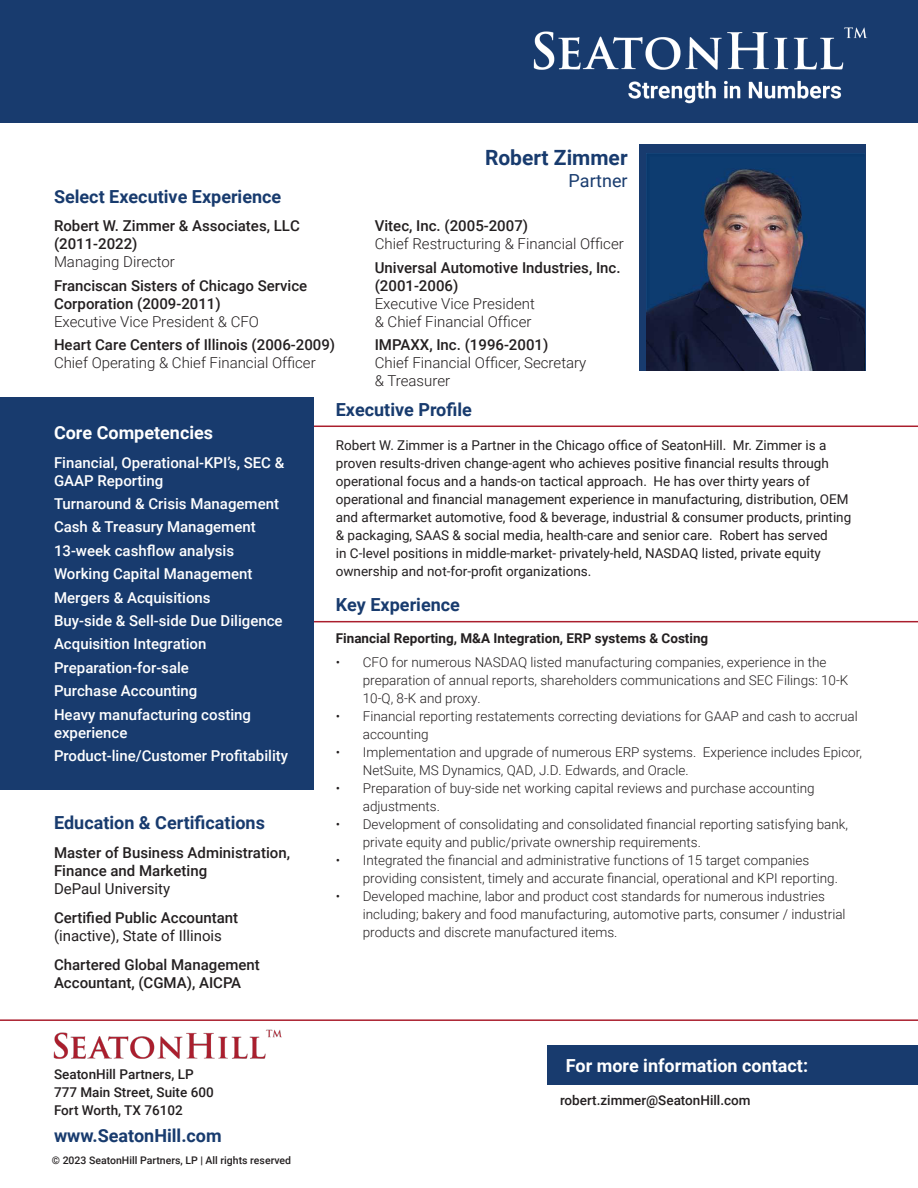
<style>
.page{position:relative;width:918px;height:1188px;background:#fff}
.page>*{position:absolute;margin:0;border:0;box-sizing:border-box;transform-origin:0 0}
.t1{font:700 21px "Roboto";color:#183b6e}
.t2{font:700 18px "Roboto";color:#183b6e}
.t3{font:700 18px "Roboto";color:#fff}
.t4{font:18px "Roboto";color:#183b6e}
.t5{font:500 15px/18px "Roboto";color:#231f20}
.t6{font:500 15px/18px "Roboto";color:#fff}
.t7{font:300 15px/18px "Roboto";color:#231f20}
.t8{font:15px/18px "Roboto";color:#231f20}
.t9{font:300 13.5px/18px "Roboto";color:#231f20}
.t10{font:13.5px/18px "Roboto";color:#231f20}
.t11{font:500 13.5px/18px "Roboto";color:#231f20}
.t12{font:700 13.5px "Roboto";color:#231f20}
.t13{font:500 10.5px "Roboto";color:#231f20}
.s1{font-weight:300}
.s2{font-weight:500}
.s3{font-weight:400}
</style>
<div class="page">
<div style="left:0;top:0;width:918px;height:123px;background:#183b6e"></div>
<div style="left:547px;top:1045px;width:371px;height:40px;background:#183b6e"></div>
<img style="left:533px;top:27px;width:335px;height:77px">
<img style="left:53px;top:1029px;width:229px;height:30px">
<hr style="left:0;top:1019px;width:918px;height:2px;background:#aa1e2d">
<div style="left:639px;top:144px;width:227px;height:226px;background:#183b6e"></div>
<img style="left:647px;top:154px;width:217px;height:216px">
<hr style="left:288px;top:426px;width:630px;height:1px;background:#aa1e2d">
<hr style="left:288px;top:621px;width:630px;height:1px;background:#aa1e2d">
<div style="left:0;top:398px;width:313px;height:392px;background:#183b6e"></div>
<p class="t2" style="left:54px;top:184px;width:229px">Select Executive Experience</p>
<p class="t5" style="left:54px;top:216px;width:247px">Robert W. Zimmer &amp; Associates, LLC (2011-2022)<br><span class="s1">Managing Director</span></p>
<p class="t5" style="left:54px;top:276px;width:255px">Franciscan Sisters of Chicago Service<br>Corporation (2009-2011)<br><span class="s1">Executive Vice President &amp; CFO</span></p>
<p class="t5" style="left:54px;top:335px;width:283px">Heart Care Centers of Illinois (2006-2009)<br><span class="s1">Chief Operating &amp; Chief Financial Officer</span></p>
<p class="t1" style="left:485px;top:143px;width:144px">Robert Zimmer</p>
<p class="t4" style="left:569px;top:168px;width:61px">Partner</p>
<p class="t7" style="left:375px;top:216px;width:251px"><span class="s2">Vitec, Inc. (2005-2007)<br></span>Chief Restructuring &amp; Financial Officer</p>
<p class="t5" style="left:375px;top:258px;width:247px">Universal Automotive Industries, Inc. (2001-2006)<br><span class="s1">Executive Vice President<br>&amp; Chief Financial Officer</span></p>
<p class="t7" style="left:375px;top:335px;width:213px"><span class="s2">IMPAXX, Inc. (1996-2001)<br></span>Chief Financial Officer, Secretary &amp; Treasurer</p>
<p class="t3" style="left:54px;top:420px;width:161px">Core Competencies</p>
<p class="t6" style="left:54px;top:453px;width:232px">Financial, Operational-KPI’s, SEC &amp;<br>GAAP Reporting</p>
<p class="t6" style="left:54px;top:494px;width:227px">Turnaround &amp; Crisis Management</p>
<p class="t6" style="left:54px;top:518px;width:203px">Cash &amp; Treasury Management</p>
<p class="t6" style="left:54px;top:541px;width:182px">13-week cashflow analysis</p>
<p class="t6" style="left:54px;top:564px;width:200px">Working Capital Management</p>
<p class="t6" style="left:54px;top:588px;width:158px">Mergers &amp; Acquisitions</p>
<p class="t6" style="left:54px;top:611px;width:230px">Buy-side &amp; Sell-side Due Diligence</p>
<p class="t6" style="left:54px;top:635px;width:154px">Acquisition Integration</p>
<p class="t6" style="left:54px;top:658px;width:137px">Preparation-for-sale</p>
<p class="t6" style="left:54px;top:681px;width:145px">Purchase Accounting</p>
<p class="t6" style="left:54px;top:705px;width:199px">Heavy manufacturing costing experience</p>
<p class="t6" style="left:54px;top:746px;width:236px">Product-line/Customer Profitability</p>
<p class="t2" style="left:54px;top:810px;width:212px">Education &amp; Certifications</p>
<p class="t5" style="left:54px;top:843px;width:238px">Master of Business Administration,<br>Finance and Marketing<br><span class="s3">DePaul University</span></p>
<p class="t8" style="left:54px;top:908px;width:186px"><span class="s2">Certified Public Accountant </span>(inactive), State of Illinois</p>
<p class="t5" style="left:54px;top:955px;width:207px">Chartered Global Management<br>Accountant, (CGMA), AICPA</p>
<p class="t11" style="left:54px;top:1065px;width:161px">SeatonHill Partners, LP<br>777 Main Street, Suite 600<br>Fort Worth, TX 76102</p>
<h2 class="t2" style="left:54px;top:1123px;width:169px">www.SeatonHill.com</h2>
<p class="t13" style="left:52px;top:1153px;width:241px">© 2023 SeatonHill Partners, LP | All rights reserved</p>
<p class="t2" style="left:336px;top:397px;width:138px">Executive Profile</p>
<p class="t10" style="left:336px;top:436px;width:517px">Robert W. Zimmer is a Partner in the Chicago office of SeatonHill. Mr. Zimmer is a proven results-driven change-agent who achieves positive financial results through operational focus and a hands-on tactical approach. He has over thirty years of operational and financial management experience in manufacturing, distribution, OEM and aftermarket automotive, food &amp; beverage, industrial &amp; consumer products, printing &amp; packaging, SAAS &amp; social media, health-care and senior care. Robert has served<br>in C-level positions in middle-market- privately-held, NASDAQ listed, private equity ownership and not-for-profit organizations.</p>
<p class="t2" style="left:336px;top:592px;width:126px">Key Experience</p>
<p class="t12" style="left:336px;top:628px;width:374px">Financial Reporting, M&amp;A Integration, ERP systems &amp; Costing</p>
<p class="t9" style="left:363px;top:653px;width:487px;text-indent:-27px">• CFO for numerous NASDAQ listed manufacturing companies, experience in the preparation of annual reports, shareholders communications and SEC Filings: 10-K<br>10-Q, 8-K and proxy.</p>
<p class="t9" style="left:363px;top:707px;width:496px;text-indent:-27px">• Financial reporting restatements correcting deviations for GAAP and cash to accrual accounting</p>
<p class="t9" style="left:363px;top:743px;width:501px;text-indent:-27px">• Implementation and upgrade of numerous ERP systems. Experience includes Epicor,<br>NetSuite, MS Dynamics, QAD, J.D. Edwards, and Oracle.</p>
<p class="t9" style="left:363px;top:779px;width:453px;text-indent:-27px">• Preparation of buy-side net working capital reviews and purchase accounting adjustments.</p>
<p class="t9" style="left:363px;top:815px;width:487px;text-indent:-27px">• Development of consolidating and consolidated financial reporting satisfying bank, private equity and public/private ownership requirements.</p>
<p class="t9" style="left:363px;top:851px;width:477px;text-indent:-27px">• Integrated the financial and administrative functions of 15 target companies providing consistent, timely and accurate financial, operational and KPI reporting.</p>
<p class="t9" style="left:363px;top:887px;width:484px;text-indent:-27px">• Developed machine, labor and product cost standards for numerous industries including; bakery and food manufacturing, automotive parts, consumer / industrial products and discrete manufactured items.</p>
<h2 class="t3" style="left:566px;top:1053px;width:244px">For more information contact:</h2>
<p class="t11" style="left:560px;top:1091px;width:192px">robert.zimmer@SeatonHill.com</p>
</div>
